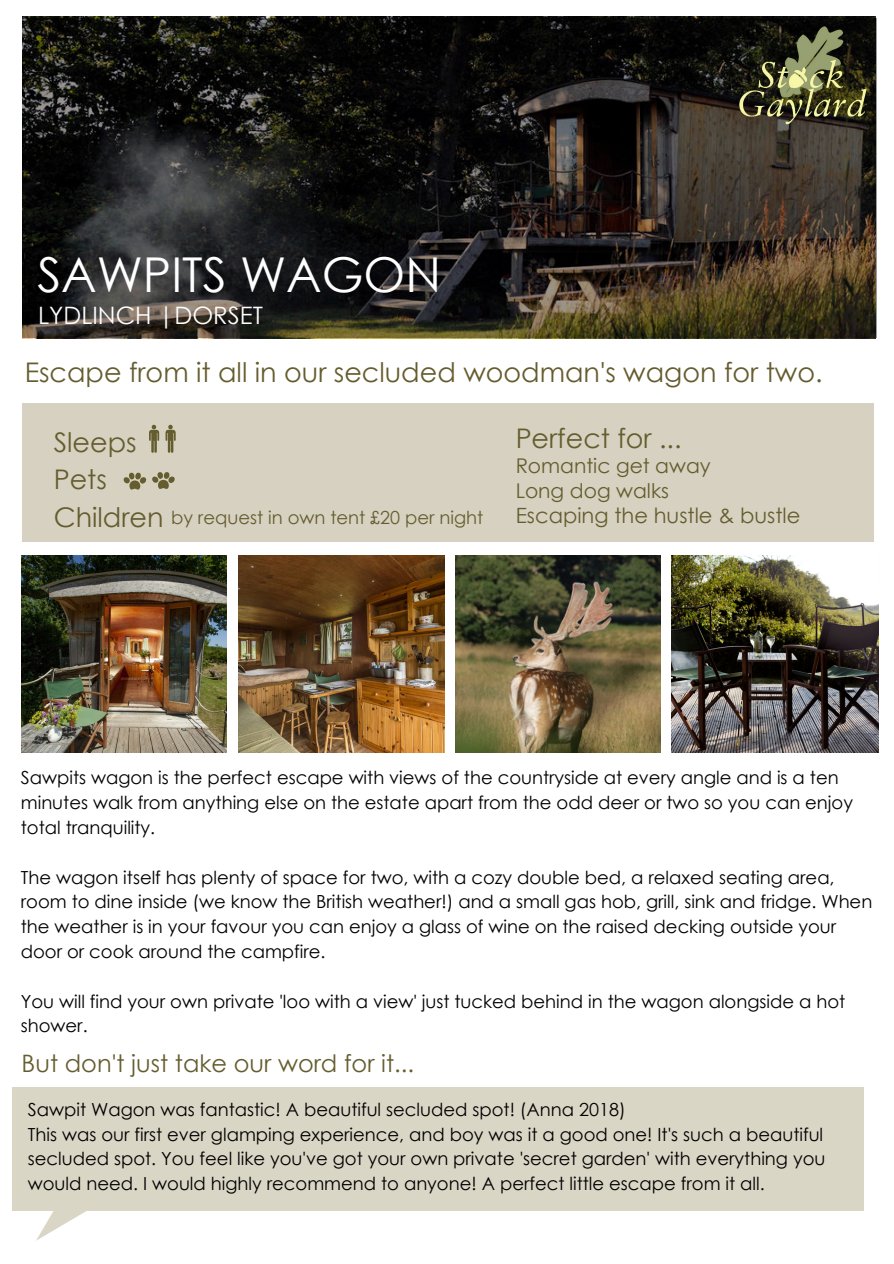
<style>
.page{position:relative;width:894px;height:1264px;background:#fff}
.page>*{position:absolute;margin:0;border:0;box-sizing:border-box;transform-origin:0 0}
.t1{font:48px "Century Gothic";color:#fff}
.t2{font:27px/37.2px "Century Gothic";color:#655d2f}
.t3{font:24px "Century Gothic";color:#655d2f}
.t4{font:24px "Century Gothic";color:#fff}
.t5{font:21px "Century Gothic";color:#655d2f}
.t6{font:20.25px/24.8px "Century Gothic";color:#655d2f}
.t7{font:18px/24.8px "Century Gothic";color:#000}
.t8{font:18px "Century Gothic";color:#655d2f}
</style>
<div class="page">
<svg style="left:23px;top:18px;width:853px;height:320px;background:#24211b"></svg>
<img style="left:732px;top:16px;width:139px;height:132px">
<div style="left:22px;top:403px;width:851px;height:139px;background:#d6d1c0"></div>
<svg style="left:149px;top:425px;width:10px;height:28px"></svg>
<svg style="left:165px;top:425px;width:11px;height:28px"></svg>
<svg style="left:124px;top:472px;width:22px;height:17px"></svg>
<svg style="left:152px;top:472px;width:23px;height:17px"></svg>
<img style="left:22px;top:555px;width:205px;height:198px">
<img style="left:238px;top:555px;width:206px;height:198px">
<img style="left:455px;top:555px;width:205px;height:198px">
<img style="left:671px;top:555px;width:206px;height:198px">
<div style="left:13px;top:1086px;width:851px;height:124px;background:#dad6c6"></div>
<svg style="left:12px;top:1126px;width:138px;height:115px"></svg>
<h1 class="t1" style="left:37px;top:243px;width:405px">SAWPITS WAGON</h1>
<h3 class="t4" style="left:38px;top:300px;width:226px">LYDLINCH |DORSET</h3>
<h2 class="t2" style="left:25px;top:352px;width:799px">Escape from it all in our secluded woodman's wagon for two.</h2>
<h2 class="t2" style="left:54px;top:423px;width:111px">Sleeps<br>Pets<br>Children</h2>
<h2 class="t2" style="left:515px;top:419px;width:167px">Perfect for ...</h2>
<p class="t6" style="left:515px;top:452px;width:196px">Romantic get away<br>Long dog walks</p>
<p class="t8" style="left:171px;top:505px;width:314px">by request in own tent £20 per night</p>
<p class="t5" style="left:515px;top:502px;width:286px">Escaping the hustle &amp; bustle</p>
<p class="t7" style="left:21px;top:765px;width:833px">Sawpits wagon is the perfect escape with views of the countryside at every angle and is a ten minutes walk from anything else on the estate apart from the odd deer or two so you can enjoy total tranquility.</p>
<p class="t7" style="left:21px;top:864px;width:852px">The wagon itself has plenty of space for two, with a cozy double bed, a relaxed seating area, room to dine inside (we know the British weather!) and a small gas hob, grill, sink and fridge. When the weather is in your favour you can enjoy a glass of wine on the raised decking outside your door or cook around the campfire.</p>
<p class="t7" style="left:21px;top:988px;width:825px">You will find your own private 'loo with a view' just tucked behind in the wagon alongside a hot shower.</p>
<h3 class="t3" style="left:22px;top:1047px;width:394px">But don't just take our word for it...</h3>
<p class="t7" style="left:28px;top:1096px;width:798px">Sawpit Wagon was fantastic! A beautiful secluded spot! (Anna 2018)<br>This was our first ever glamping experience, and boy was it a good one! It's such a beautiful secluded spot. You feel like you've got your own private 'secret garden' with everything you would need. I would highly recommend to anyone! A perfect little escape from it all.</p>
</div>
